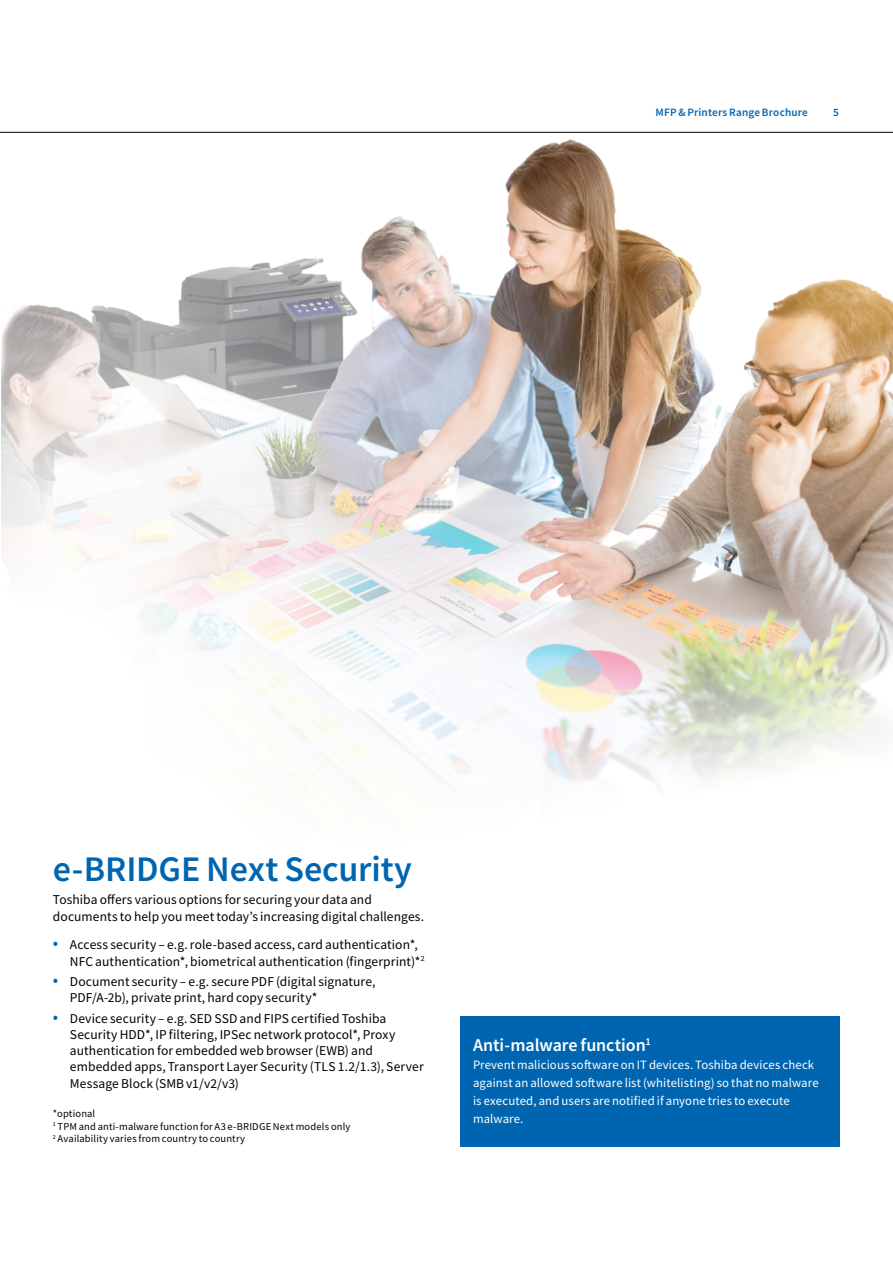
<style>
.page{position:relative;width:893px;height:1263px;background:#fff}
.page>*{position:absolute;margin:0;border:0;box-sizing:border-box;transform-origin:0 0}
.t1{font:500 36px "Toshiba Sans";letter-spacing:-.005em;color:#0065b0}
.t2{font:500 18px "Toshiba Sans";letter-spacing:-.005em;color:#fff}
.t3{font:13.5px/16.2px "Toshiba Sans";letter-spacing:.01em;color:#000}
.t4{font:12.75px/18px "Toshiba Sans";letter-spacing:.01em;color:#fff}
.t5{font:500 11.25px "Toshiba Sans";letter-spacing:.015em;color:#0065b0}
.t6{font:10.5px/12.6px "Toshiba Sans";letter-spacing:.015em;color:#000}
.s1{font-weight:300;font-size:19.5px;color:#0065b0}
</style>
<div class="page">
<hr style="left:0;top:132px;width:893px;height:1px;background:#000">
<img style="left:1px;top:139px;width:892px;height:658px">
<div style="left:460px;top:1016px;width:380px;height:130px;background:#0065b0"></div>
<p class="t5" style="left:656px;top:105px;width:154px">MFP &amp; Printers Range Brochure</p>
<p class="t5" style="left:833px;top:105px;width:7px">5</p>
<h1 class="t1" style="left:53px;top:845px;width:361px">e-BRIDGE Next Security</h1>
<p class="t3" style="left:53px;top:892px;width:373px">Toshiba offers various options for securing your data and documents to help you meet today’s increasing digital challenges.</p>
<p class="t3" style="left:70px;top:937px;width:356px;text-indent:-17px"><span class="s1">•</span> Access security – e.g. role-based access, card authentication*,<br>NFC authentication*, biometrical authentication (fingerprint)*<sup>2</sup></p>
<p class="t3" style="left:70px;top:973px;width:307px;text-indent:-17px"><span class="s1">•</span> Document security – e.g. secure PDF (digital signature,<br>PDF/A-2b), private print, hard copy security*</p>
<p class="t3" style="left:70px;top:1010px;width:355px;text-indent:-17px"><span class="s1">•</span> Device security – e.g. SED SSD and FIPS certified Toshiba Security HDD*, IP filtering, IPSec network protocol*, Proxy authentication for embedded web browser (EWB) and embedded apps, Transport Layer Security (TLS 1.2/1.3), Server Message Block (SMB v1/v2/v3)</p>
<p class="t6" style="left:53px;top:1107px;width:299px">*optional<br><sup>1</sup> TPM and anti-malware function for A3 e-BRIDGE Next models only<br><sup>2</sup> Availability varies from country to country</p>
<h2 class="t2" style="left:473px;top:1033px;width:179px">Anti-malware function<sup>1</sup></h2>
<p class="t4" style="left:473px;top:1055px;width:347px">Prevent malicious software on IT devices. Toshiba devices check against an allowed software list (whitelisting) so that no malware is executed, and users are notified if anyone tries to execute malware.</p>
</div>
